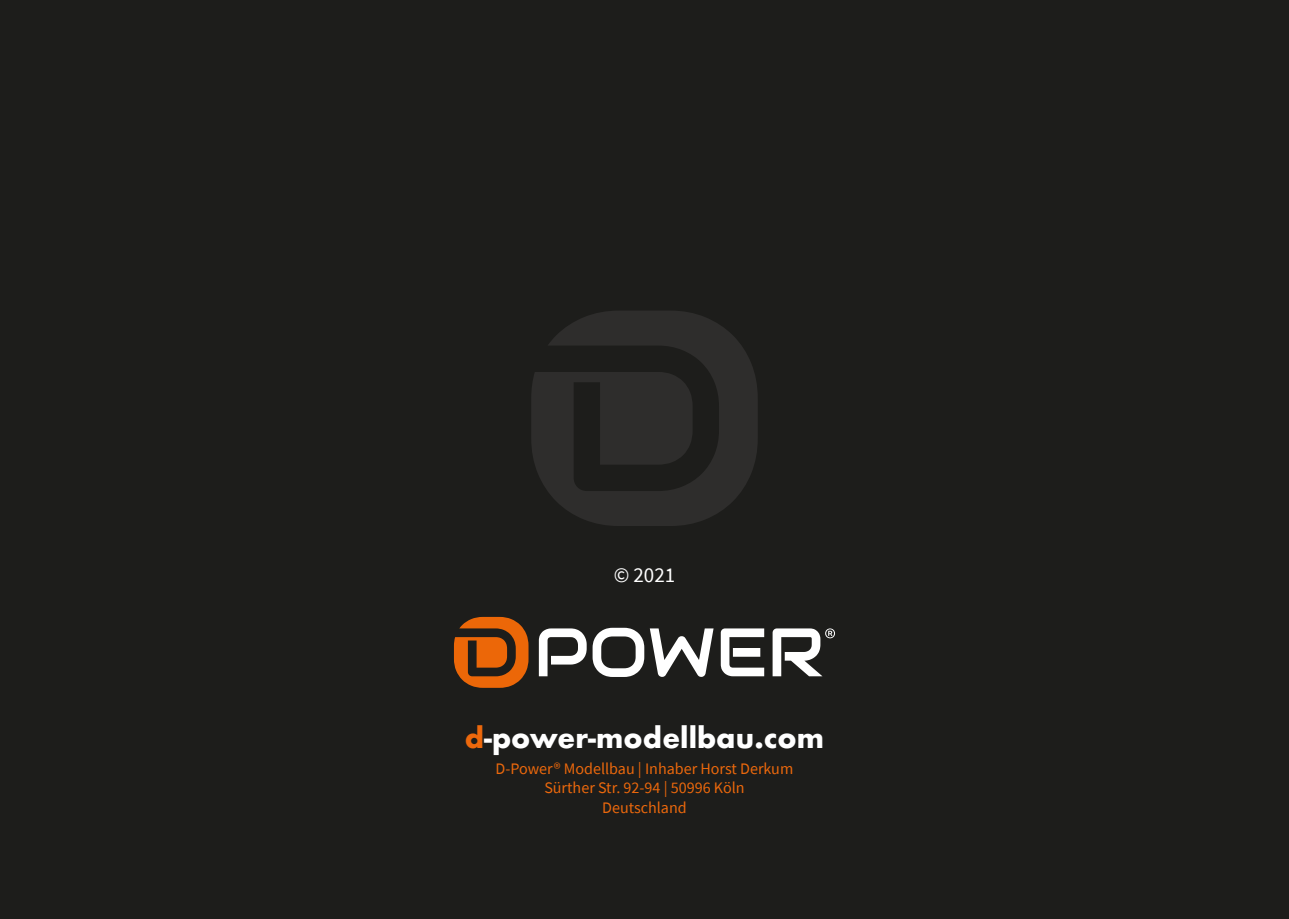
<style>
.page{position:relative;width:1289px;height:919px;background:#fff}
.page>*{position:absolute;margin:0;border:0;box-sizing:border-box;transform-origin:0 0}
.t1{font:700 31.05px "Function Pro";color:#fff}
.t2{font:21px "Source Sans Pro";color:#fff}
.t3{font:16.05px "Source Sans Pro";color:#ec680c}
.s1{color:#ec680c}
</style>
<div class="page">
<div style="left:0;top:0;width:1288px;height:918px;background:#1d1d1b"></div>
<svg style="left:531px;top:311px;width:226px;height:215px;fill:#2e2d2c"></svg>
<svg style="left:539px;top:628px;width:47px;height:48px"></svg>
<svg style="left:592px;top:627px;width:121px;height:50px"></svg>
<svg style="left:720px;top:628px;width:44px;height:48px"></svg>
<svg style="left:772px;top:628px;width:63px;height:48px"></svg>
<svg style="left:454px;top:617px;width:74px;height:70px"></svg>
<p class="t2" style="left:613px;top:561px;width:63px">© 2021</p>
<p class="t1" style="left:465px;top:718px;width:361px"><span class="s1">d</span>-power-modellbau.com</p>
<p class="t3" style="left:495px;top:758px;width:299px">D-Power® Modellbau | Inhaber Horst Derkum</p>
<p class="t3" style="left:544px;top:777px;width:202px">Sürther Str. 92-94 | 50996 Köln</p>
<p class="t3" style="left:602px;top:797px;width:86px">Deutschland</p>
</div>
